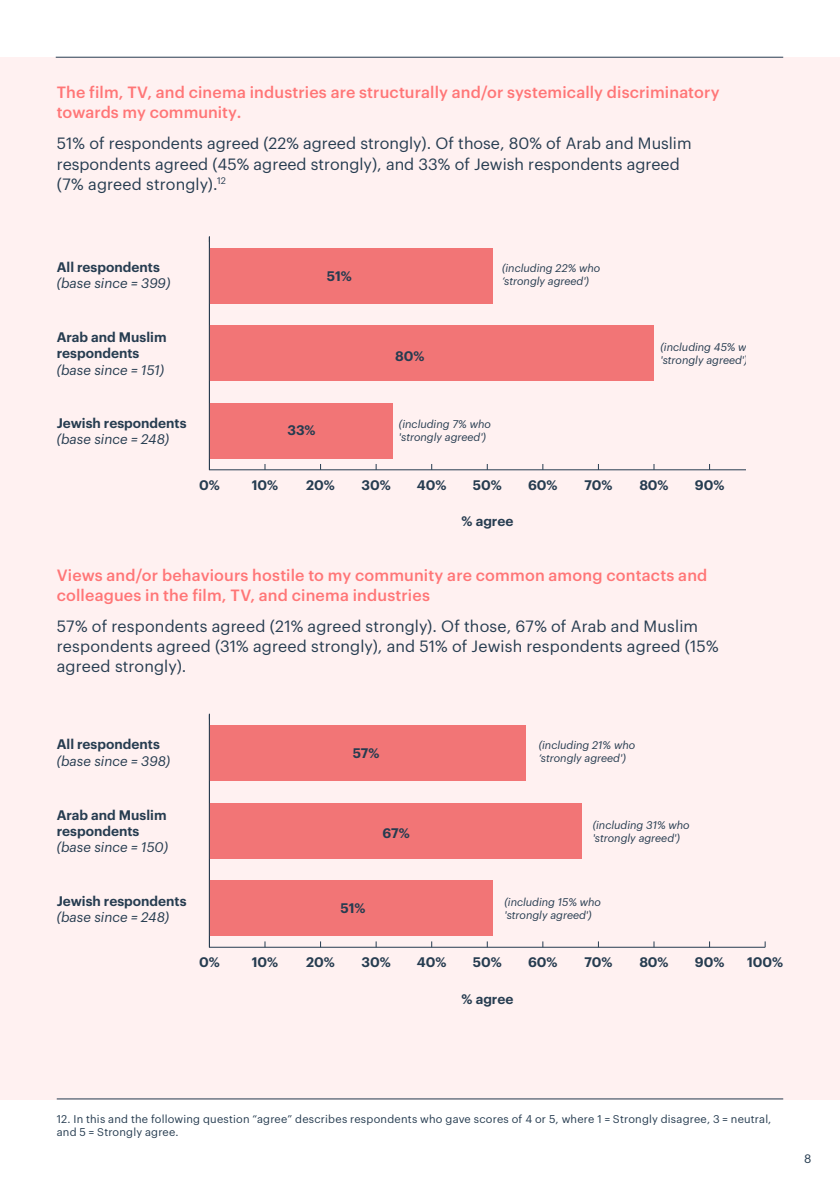
<style>
.page{position:relative;width:840px;height:1191px;background:#fff}
.page>*{position:absolute;margin:0;border:0;box-sizing:border-box;transform-origin:0 0}
.t1{font:16px/20.4px "Graphik";color:#273d51}
.t2{font:500 16px/20px "Graphik";letter-spacing:.01em;color:#ff7677}
.t3{font:600 13.6px/16.2px "Graphik";color:#263c50}
.t4{font:italic 13.6px "Graphik";color:#263c50}
.t5{font:12px "Graphik";color:#273d51}
.t6{font:11px/13px "Graphik";letter-spacing:.02em;color:#273d51}
.t7{font:italic 10.8px/13px "Graphik";color:#263c50}
.s1{font-family:"Myriad Pro"}
</style>
<div class="page">
<div style="left:0;top:57px;width:839px;height:1042px;background:#fff1f1"></div>
<hr style="left:56px;top:57px;width:726px;height:1px;background:#273d51">
<hr style="left:57px;top:1098px;width:725px;height:1px;background:#273d51">
<hr style="left:209px;top:469px;width:536px;height:1px;background:#263c50">
<div style="left:209px;top:248px;width:283px;height:56px;background:#f27576"></div>
<div style="left:209px;top:325px;width:444px;height:56px;background:#f27576"></div>
<div style="left:209px;top:403px;width:183px;height:56px;background:#f27576"></div>
<hr style="left:209px;top:237px;width:1px;height:233px;background:#263c50">
<hr style="left:209px;top:947px;width:555px;height:1px;background:#263c50">
<div style="left:209px;top:803px;width:372px;height:55px;background:#f27576"></div>
<div style="left:209px;top:880px;width:283px;height:56px;background:#f27576"></div>
<div style="left:209px;top:725px;width:317px;height:56px;background:#f27576"></div>
<hr style="left:209px;top:714px;width:1px;height:233px;background:#263c50">
<p class="t2" style="left:57px;top:81px;width:664px">The film, TV, and cinema industries are structurally and/or systemically discriminatory towards my community.</p>
<p class="t1" style="left:57px;top:131px;width:636px">51% of respondents agree<span class="s1">d</span> (22% agreed strongly). Of those, 80% of Arab and Muslim respondents agreed (45% agreed strongly), and 33% of Jewish respondents agreed (7% agreed strongly).<sup>12</sup></p>
<p class="t3" style="left:57px;top:258px;width:104px">All respondents</p>
<p class="t4" style="left:57px;top:273px;width:115px">(base since = 399)</p>
<p class="t3" style="left:326px;top:266px;width:27px">51%</p>
<p class="t7" style="left:501px;top:261px;width:100px">(including 22% who ‘strongly agreed')</p>
<p class="t3" style="left:57px;top:328px;width:111px">Arab and Muslim respondents</p>
<p class="t4" style="left:57px;top:359px;width:109px">(base since = 151)</p>
<p class="t3" style="left:395px;top:347px;width:31px">80%</p>
<p class="t7" style="left:660px;top:340px;width:100px">(including 45% who 'strongly agreed')</p>
<p class="t3" style="left:57px;top:414px;width:131px">Jewish respondents</p>
<p class="t4" style="left:57px;top:429px;width:114px">(base since = 248)</p>
<p class="t3" style="left:287px;top:421px;width:30px">33%</p>
<p class="t7" style="left:399px;top:417px;width:93px">(including 7% who 'strongly agreed')</p>
<p class="t3" style="left:199px;top:475px;width:22px">0%</p>
<p class="t3" style="left:251px;top:475px;width:28px">10%</p>
<p class="t3" style="left:306px;top:475px;width:30px">20%</p>
<p class="t3" style="left:361px;top:475px;width:31px">30%</p>
<p class="t3" style="left:417px;top:475px;width:31px">40%</p>
<p class="t3" style="left:472px;top:475px;width:30px">50%</p>
<p class="t3" style="left:528px;top:475px;width:31px">60%</p>
<p class="t3" style="left:584px;top:475px;width:29px">70%</p>
<p class="t3" style="left:639px;top:475px;width:31px">80%</p>
<p class="t3" style="left:694px;top:475px;width:31px">90%</p>
<p class="t3" style="left:461px;top:512px;width:53px">% agree</p>
<p class="t2" style="left:57px;top:564px;width:651px">Views and/or behaviours hostile to my community are common among contacts and colleagues in the film, TV, and cinema industries</p>
<p class="t1" style="left:57px;top:615px;width:663px">57% of respondents agreed (21% agreed strongly). Of those, 67% of Arab and Muslim respondents agreed (31% agreed strongly), and 51% of Jewish respondents agreed (15% agreed strongly).</p>
<p class="t3" style="left:57px;top:735px;width:104px">All respondents</p>
<p class="t4" style="left:57px;top:750px;width:115px">(base since = 398)</p>
<p class="t3" style="left:353px;top:744px;width:28px">57%</p>
<p class="t7" style="left:538px;top:738px;width:98px">(including 21% who ‘strongly agreed')</p>
<p class="t3" style="left:57px;top:805px;width:111px">Arab and Muslim respondents</p>
<p class="t4" style="left:57px;top:837px;width:113px">(base since = 150)</p>
<p class="t3" style="left:382px;top:824px;width:29px">67%</p>
<p class="t7" style="left:592px;top:817px;width:98px">(including 31% who 'strongly agreed')</p>
<p class="t3" style="left:57px;top:891px;width:131px">Jewish respondents</p>
<p class="t4" style="left:57px;top:906px;width:114px">(base since = 248)</p>
<p class="t3" style="left:340px;top:898px;width:27px">51%</p>
<p class="t7" style="left:504px;top:894px;width:98px">(including 15% who 'strongly agreed')</p>
<p class="t3" style="left:199px;top:953px;width:22px">0%</p>
<p class="t3" style="left:251px;top:953px;width:28px">10%</p>
<p class="t3" style="left:306px;top:953px;width:30px">20%</p>
<p class="t3" style="left:361px;top:953px;width:31px">30%</p>
<p class="t3" style="left:417px;top:953px;width:31px">40%</p>
<p class="t3" style="left:472px;top:953px;width:30px">50%</p>
<p class="t3" style="left:528px;top:953px;width:31px">60%</p>
<p class="t3" style="left:584px;top:953px;width:29px">70%</p>
<p class="t3" style="left:639px;top:953px;width:31px">80%</p>
<p class="t3" style="left:694px;top:953px;width:31px">90%</p>
<p class="t3" style="left:746px;top:953px;width:38px">100%</p>
<p class="t3" style="left:461px;top:989px;width:53px">% agree</p>
<p class="t6" style="left:57px;top:1111px;width:715px">12. In this and the following question “agree” describes respondents who gave scores of 4 or 5, where 1 = Strongly disagree, 3 = neutral, and 5 = Strongly agree.</p>
<p class="t5" style="left:803px;top:1149px;width:9px">8</p>
</div>
